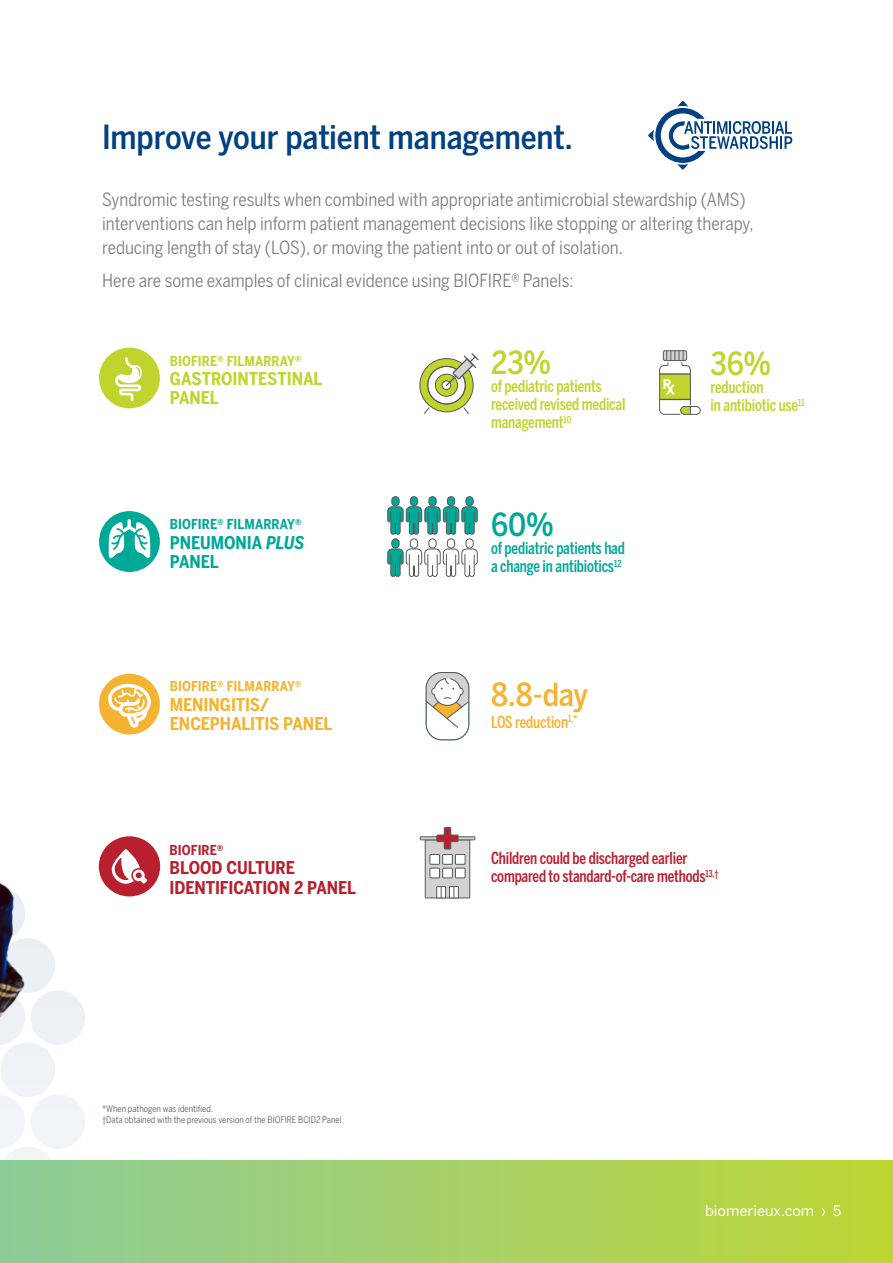
<style>
.page{position:relative;width:893px;height:1263px;background:#fff}
.page>*{position:absolute;margin:0;border:0;box-sizing:border-box;transform-origin:0 0}
.header_small{font:500 33px "Benton Sans Condensed";letter-spacing:-.005em;color:#014081}
.Infographic_number_m{font:500 31.5px "Benton Sans Condensed";color:#f5b332}
.Infographic_number_m-2{font:500 31.5px "Benton Sans Condensed";color:#c0d42d}
.Infographic_number_m-3{font:500 31.5px "Benton Sans Condensed";color:#00a897}
.body_copy{font:18px/24px "Benton Sans Condensed";color:#787a7d}
.panel_name_medium{font:700 17.55px/19.5px "Benton Sans Condensed";letter-spacing:-.005em;color:#b9202e}
.panel_name_medium-2{font:700 17.55px/19.5px "Benton Sans Condensed";letter-spacing:-.01em;color:#f5b332}
.panel_name_medium-3{font:700 17.55px/19.5px "Benton Sans Condensed";letter-spacing:-.005em;color:#c0d42d}
.panel_name_medium-4{font:700 17.55px/19.5px "Benton Sans Condensed";letter-spacing:-.005em;color:#00a897}
.Infographic_label_la{font:500 16.5px/18px "Benton Sans Compressed";letter-spacing:-.01em;color:#c0d42d}
.Infographic_label_la-2{font:500 16.5px/18px "Benton Sans Compressed";letter-spacing:-.01em;color:#b9202e}
.Infographic_label_la-3{font:500 16.5px/18px "Benton Sans Compressed";letter-spacing:-.01em;color:#00a897}
.Infographic_label_la-4{font:500 16.5px "Benton Sans Compressed";letter-spacing:-.01em;color:#f5b332}
.page_numbers_right{font:14.55px "Benton Sans";color:#fff}
.panel_BF_medium{font:700 13.65px "Benton Sans Condensed";letter-spacing:.005em;color:#f5b332}
.panel_BF_medium-2{font:700 13.65px "Benton Sans Condensed";letter-spacing:.005em;color:#00a897}
.panel_BF_medium-3{font:700 13.65px "Benton Sans Condensed";letter-spacing:.005em;color:#c0d42d}
.panel_BF_medium-4{font:700 13.65px "Benton Sans Condensed";letter-spacing:.005em;color:#b9202e}
.disclaimer_text{font:9px "Benton Sans Condensed";color:#57585a}
.s1{font-style:italic}
</style>
<div class="page">
<svg style="left:45px;top:945px;width:40px;height:216px"></svg>
<div style="left:0;top:1161px;width:893px;height:102px;background:linear-gradient(to right,#8dcc9c,#bed636)"></div>
<img style="left:0;top:883px;width:45px;height:380px">
<svg style="left:648px;top:101px;width:144px;height:69px"></svg>
<svg style="left:99px;top:674px;width:61px;height:60px"></svg>
<div style="left:392px;top:497px;width:7px;height:9px;background:#00a897;border-radius:4px"></div>
<div style="left:392px;top:496px;width:7px;height:10px;border:1px solid #57585a;border-radius:4px"></div>
<div style="left:410px;top:497px;width:8px;height:9px;background:#00a897;border-radius:4px"></div>
<div style="left:410px;top:496px;width:8px;height:10px;border:1px solid #57585a;border-radius:4px"></div>
<div style="left:429px;top:497px;width:7px;height:9px;background:#00a897;border-radius:4px"></div>
<div style="left:429px;top:496px;width:7px;height:10px;border:1px solid #57585a;border-radius:4px"></div>
<div style="left:447px;top:497px;width:8px;height:9px;background:#00a897;border-radius:4px"></div>
<div style="left:447px;top:496px;width:8px;height:10px;border:1px solid #57585a;border-radius:4px"></div>
<svg style="left:387px;top:506px;width:91px;height:29px"></svg>
<div style="left:466px;top:497px;width:7px;height:9px;background:#00a897;border-radius:4px"></div>
<div style="left:466px;top:496px;width:7px;height:10px;border:1px solid #57585a;border-radius:4px"></div>
<div style="left:392px;top:539px;width:7px;height:9px;background:#00a897;border-radius:4px"></div>
<div style="left:392px;top:539px;width:7px;height:9px;border:1px solid #57585a;border-radius:4px"></div>
<div style="left:410px;top:539px;width:8px;height:9px;border:1px solid #57585a;border-radius:4px"></div>
<div style="left:429px;top:539px;width:7px;height:9px;border:1px solid #57585a;border-radius:4px"></div>
<div style="left:447px;top:539px;width:8px;height:9px;border:1px solid #57585a;border-radius:4px"></div>
<svg style="left:387px;top:549px;width:91px;height:28px"></svg>
<div style="left:466px;top:539px;width:7px;height:9px;border:1px solid #57585a;border-radius:4px"></div>
<svg style="left:99px;top:511px;width:61px;height:61px"></svg>
<div style="left:663px;top:350px;width:24px;height:11px;border:1px solid #585a5c;border-radius:2px"></div>
<div style="left:680px;top:406px;width:21px;height:9px;border:1px solid #57585a;border-radius:4px"></div>
<svg style="left:659px;top:351px;width:41px;height:64px"></svg>
<svg style="left:99px;top:348px;width:61px;height:60px"></svg>
<div style="left:420px;top:836px;width:55px;height:4px;border:1px solid #57585a"></div>
<svg style="left:425px;top:827px;width:45px;height:71px"></svg>
<svg style="left:99px;top:836px;width:61px;height:60px"></svg>
<svg style="left:425px;top:672px;width:45px;height:57px"></svg>
<svg style="left:420px;top:359px;width:53px;height:53px"></svg>
<svg style="left:427px;top:366px;width:39px;height:38px"></svg>
<div style="left:427px;top:366px;width:39px;height:38px;border:1px solid #57585a;border-radius:50%"></div>
<svg style="left:435px;top:374px;width:23px;height:22px"></svg>
<div style="left:435px;top:374px;width:23px;height:23px;border:1px solid #57585a;border-radius:50%"></div>
<div style="left:442px;top:381px;width:9px;height:9px;background:#fff;border-radius:50%"></div>
<div style="left:442px;top:381px;width:9px;height:9px;border:1px solid #57585a;border-radius:50%"></div>
<svg style="left:424px;top:406px;width:45px;height:8px"></svg>
<svg style="left:445px;top:353px;width:34px;height:34px"></svg>
<p class="header_small" style="left:102px;top:117px;width:472px">Improve your patient management.</p>
<p class="body_copy" style="left:102px;top:187px;width:653px">Syndromic testing results when combined with appropriate antimicrobial stewardship (AMS) interventions can help inform patient management decisions like stopping or altering therapy, reducing length of stay (LOS), or moving the patient into or out of isolation.</p>
<p class="body_copy" style="left:102px;top:268px;width:473px">Here are some examples of clinical evidence using BIOFIRE® Panels:</p>
<p class="panel_BF_medium-3" style="left:170px;top:352px;width:133px">BIOFIRE® FILMARRAY®</p>
<p class="panel_name_medium-3" style="left:170px;top:369px;width:154px">GASTROINTESTINAL<br>PANEL</p>
<p class="panel_BF_medium-2" style="left:170px;top:516px;width:133px">BIOFIRE® FILMARRAY®</p>
<p class="panel_name_medium-4" style="left:170px;top:533px;width:136px">PNEUMONIA <span class="s1">PLUS<br></span>PANEL</p>
<p class="panel_BF_medium" style="left:170px;top:678px;width:133px">BIOFIRE® FILMARRAY®</p>
<p class="panel_name_medium-2" style="left:170px;top:695px;width:164px">MENINGITIS/<br>ENCEPHALITIS PANEL</p>
<p class="panel_BF_medium-4" style="left:170px;top:841px;width:55px">BIOFIRE®</p>
<p class="panel_name_medium" style="left:170px;top:858px;width:188px">BLOOD CULTURE<br>IDENTIFICATION 2 PANEL</p>
<p class="disclaimer_text" style="left:102px;top:1103px;width:113px">*When pathogen was identified.</p>
<p class="disclaimer_text" style="left:102px;top:1114px;width:243px">†Data obtained with the previous version of the BIOFIRE BCID2 Panel.</p>
<p class="Infographic_number_m-2" style="left:491px;top:343px;width:62px">23%</p>
<p class="Infographic_label_la" style="left:491px;top:377px;width:136px">of pediatric patients received revised medical management<sup>10</sup></p>
<p class="Infographic_number_m-3" style="left:491px;top:505px;width:64px">60%</p>
<p class="Infographic_label_la-3" style="left:491px;top:539px;width:135px">of pediatric patients had a change in antibiotics<sup>12</sup></p>
<p class="Infographic_number_m" style="left:491px;top:675px;width:99px">8.8-day</p>
<p class="Infographic_label_la-4" style="left:491px;top:711px;width:88px">LOS reduction<sup>1,*</sup></p>
<p class="Infographic_number_m-2" style="left:711px;top:344px;width:62px">36%</p>
<p class="Infographic_label_la" style="left:711px;top:378px;width:96px">reduction<br>in antibiotic use<sup>11</sup></p>
<p class="Infographic_label_la-2" style="left:491px;top:849px;width:229px">Children could be discharged earlier compared to standard-of-care methods<sup>13,†</sup></p>
<p class="page_numbers_right" style="left:705px;top:1202px;width:138px">biomerieux.com › 5</p>
</div>
